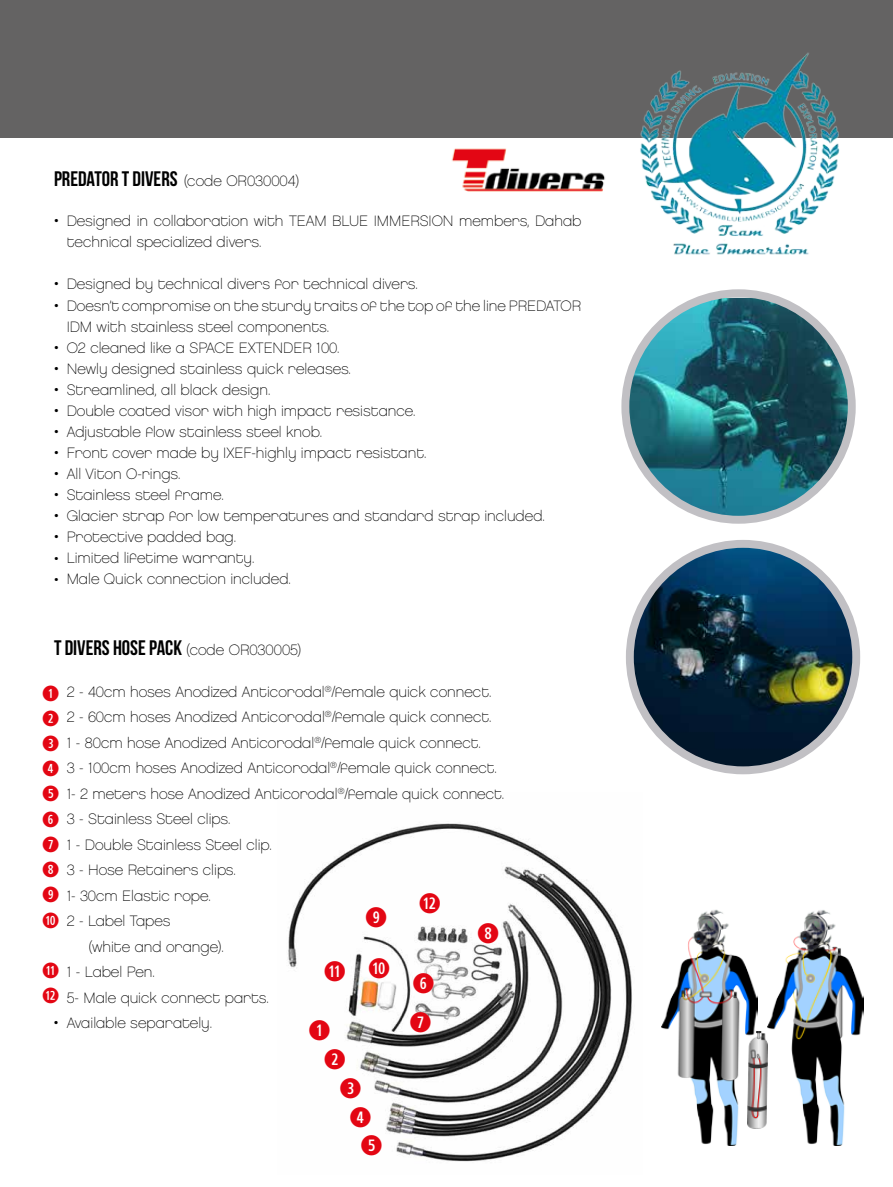
<style>
.page{position:relative;width:893px;height:1187px;background:#fff}
.page>*{position:absolute;margin:0;border:0;box-sizing:border-box;transform-origin:0 0}
.t1{font:700 27px/38.7px "Combi Numerals";color:#e30613}
.t2{font:21px "Bebas Neue";color:#000}
.t3{font:700 21px/25.2px "Combi Numerals";color:#e30613;text-align:justify}
.t4{font:15px/21px "Chalet Paris Nineteen Eighty";color:#000}
.s1{font-family:"Chalet Paris Nineteen Eighty";font-size:15px}
.s2{font-family:"Ubuntu";font-weight:300;font-size:12.75px}
</style>
<div class="page">
<div style="left:0;top:0;width:893px;height:137px;background:#646363"></div>
<img style="left:288px;top:823px;width:344px;height:339px">
<img style="left:768px;top:910px;width:96px;height:235px">
<img style="left:661px;top:909px;width:96px;height:236px">
<img style="left:748px;top:1031px;width:19px;height:97px">
<img style="left:630px;top:544px;width:226px;height:226px;border-radius:113px">
<div style="left:626px;top:540px;width:234px;height:234px;border:8px solid #c1c0c4;border-radius:50%"></div>
<img style="left:626px;top:298px;width:226px;height:221px">
<div style="left:621px;top:289px;width:235px;height:234px;border:8px solid #c1c0c4;border-radius:50%"></div>
<img style="left:624px;top:52px;width:229px;height:203px">
<img style="left:451px;top:148px;width:154px;height:44px">
<h2 class="t2" style="left:54px;top:167px;width:247px">PREDATOR T DIVERS <span class="s1">(code OR030004)</span></h2>
<p class="t4" style="left:67px;top:211px;width:516px;text-indent:-13px">• Designed in collaboration with TEAM BLUE IMMERSION members, Dahab technical specialized divers.</p>
<p class="t4" style="left:54px;top:274px;width:365px">• Designed by technical divers for technical divers.</p>
<p class="t4" style="left:67px;top:295px;width:516px;text-indent:-13px">• Doesn’t compromise on the sturdy traits of the top of the line PREDATOR<br>IDM with stainless steel components.</p>
<p class="t4" style="left:54px;top:337px;width:287px">• O2 cleaned like a SPACE EXTENDER 100.</p>
<p class="t4" style="left:54px;top:358px;width:298px">• Newly designed stainless quick releases.</p>
<p class="t4" style="left:54px;top:379px;width:218px">• Streamlined, all black design.</p>
<p class="t4" style="left:54px;top:400px;width:363px">• Double coated visor with high impact resistance.</p>
<p class="t4" style="left:54px;top:421px;width:270px">• Adjustable flow stainless steel knob.</p>
<p class="t4" style="left:54px;top:442px;width:374px">• Front cover made by IXEF-highly impact resistant.</p>
<p class="t4" style="left:54px;top:463px;width:128px">• All Viton O-rings.</p>
<p class="t4" style="left:54px;top:484px;width:171px">• Stainless steel frame.</p>
<p class="t4" style="left:54px;top:505px;width:492px">• Glacier strap for low temperatures and standard strap included.</p>
<p class="t4" style="left:54px;top:526px;width:184px">• Protective padded bag.</p>
<p class="t4" style="left:54px;top:547px;width:202px"><span class="s2">•</span> Limited lifetime warranty.</p>
<p class="t4" style="left:54px;top:568px;width:238px"><span class="s2">•</span> Male Quick connection included.</p>
<h2 class="t2" style="left:54px;top:635px;width:249px">T DIVERS HOSE PACK <span class="s1">(code OR030005)</span></h2>
<p class="t4" style="left:67px;top:681px;width:426px">2 - 40cm hoses Anodized Anticorodal<sup>®</sup>/female quick connect.</p>
<p class="t4" style="left:67px;top:706px;width:426px">2 - 60cm hoses Anodized Anticorodal<sup>®</sup>/female quick connect.</p>
<p class="t4" style="left:67px;top:732px;width:416px">1 - 80cm hose Anodized Anticorodal<sup>®</sup>/female quick connect.</p>
<p class="t4" style="left:67px;top:757px;width:432px">3 - 100cm hoses Anodized Anticorodal<sup>®</sup>/female quick connect.</p>
<p class="t4" style="left:67px;top:783px;width:439px">1- 2 meters hose Anodized Anticorodal<sup>®</sup>/female quick connect.</p>
<p class="t4" style="left:67px;top:808px;width:165px">3 - Stainless Steel clips.</p>
<p class="t4" style="left:67px;top:834px;width:206px">1 - Double Stainless Steel clip.</p>
<p class="t4" style="left:67px;top:859px;width:171px">3 - Hose Retainers clips.</p>
<p class="t4" style="left:67px;top:885px;width:146px">1- 30cm Elastic rope.</p>
<p class="t4" style="left:67px;top:910px;width:105px">2 - Label Tapes</p>
<p class="t4" style="left:89px;top:936px;width:136px">(white and orange).</p>
<p class="t4" style="left:67px;top:961px;width:90px">1 - Label Pen.</p>
<p class="t4" style="left:67px;top:987px;width:204px">5- Male quick connect parts.</p>
<p class="t4" style="left:54px;top:1012px;width:160px">• Available separately.</p>
<h2 class="t3" style="left:42px;top:682px;width:19px">Q W E R T Y U I O A</h2>
<h2 class="t3" style="left:42px;top:959px;width:19px">S<br>D</h2>
<h1 class="t1" style="left:419px;top:886px;width:24px">D</h1>
<h1 class="t1" style="left:324px;top:893px;width:68px;line-height:52.7px;text-align:right">O<br>S A</h1>
<h1 class="t1" style="left:477px;top:916px;width:24px">I</h1>
<h1 class="t1" style="left:409px;top:966px;width:27px">Y<br>U</h1>
<h1 class="t1" style="left:309px;top:1012px;width:24px">Q</h1>
<h1 class="t1" style="left:324px;top:1042px;width:24px">W</h1>
<h1 class="t1" style="left:339px;top:1070px;width:24px">E</h1>
<h1 class="t1" style="left:350px;top:1100px;width:24px">R</h1>
<h1 class="t1" style="left:361px;top:1128px;width:24px">T</h1>
</div>
